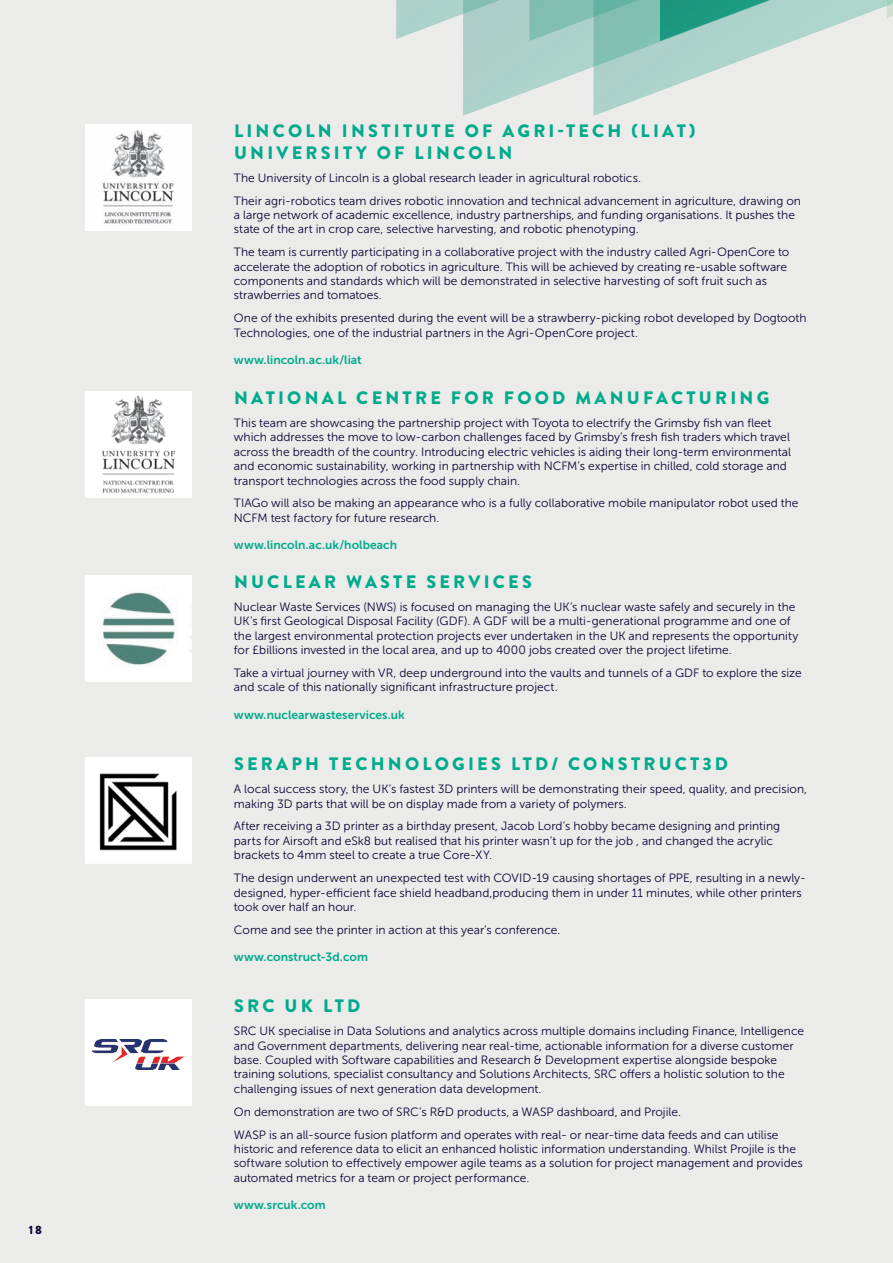
<style>
.page{position:relative;width:893px;height:1263px;background:#ebebea}
.page>*{position:absolute;margin:0;border:0;box-sizing:border-box;transform-origin:0 0}
.Exhibitor_Name_-_Dark_G{font:900 18px/21.6px "Brandon Grotesque";letter-spacing:.18em;color:#00ab8b}
.Exhibitor_Body_Copy{font:12px/14.4px "Museo Sans 300";color:#0a0233}
.Web_Address{font:12px "Museo Sans 700";letter-spacing:.005em;color:#00ab8b}
.t1{font:900 12px "Brandon Grotesque";color:#0a0233}
</style>
<div class="page">
<div style="left:85px;top:125px;width:106px;height:106px;background:#fff"></div>
<img style="left:102px;top:130px;width:72px;height:95px">
<div style="left:85px;top:391px;width:106px;height:107px;background:#fff"></div>
<img style="left:102px;top:396px;width:74px;height:97px">
<img style="left:86px;top:575px;width:105px;height:107px">
<div style="left:85px;top:1000px;width:106px;height:106px;background:#fff"></div>
<img style="left:92px;top:1039px;width:92px;height:31px">
<img style="left:85px;top:758px;width:106px;height:106px">
<svg style="left:396px;top:0;width:497px;height:116px"></svg>
<p class="t1" style="left:29px;top:1221px;width:15px">18</p>
<p class="Exhibitor_Name_-_Dark_G" style="left:234px;top:120px;width:463px">LINCOLN INSTITUTE OF AGRI-TECH (LIAT)<br>UNIVERSITY OF LINCOLN</p>
<p class="Exhibitor_Body_Copy" style="left:234px;top:170px;width:409px">The University of Lincoln is a global research leader in agricultural robotics.</p>
<p class="Exhibitor_Body_Copy" style="left:234px;top:193px;width:569px">Their agri-robotics team drives robotic innovation and technical advancement in agriculture, drawing on a large network of academic excellence, industry partnerships, and funding organisations. It pushes the state of the art in crop care, selective harvesting, and robotic phenotyping.</p>
<p class="Exhibitor_Body_Copy" style="left:234px;top:245px;width:557px">The team is currently participating in a collaborative project with the industry called Agri-OpenCore to accelerate the adoption of robotics in agriculture. This will be achieved by creating re-usable software components and standards which will be demonstrated in selective harvesting of soft fruit such as strawberries and tomatoes.</p>
<p class="Exhibitor_Body_Copy" style="left:234px;top:311px;width:574px">One of the exhibits presented during the event will be a strawberry-picking robot developed by Dogtooth<br>Technologies, one of the industrial partners in the Agri-OpenCore project.</p>
<p class="Web_Address" style="left:234px;top:353px;width:129px">www.lincoln.ac.uk/liat</p>
<p class="Exhibitor_Name_-_Dark_G" style="left:234px;top:387px;width:537px">NATIONAL CENTRE FOR FOOD MANUFACTURING</p>
<p class="Exhibitor_Body_Copy" style="left:234px;top:416px;width:559px">This team are showcasing the partnership project with Toyota to electrify the Grimsby fish van fleet which addresses the move to low-carbon challenges faced by Grimsby’s fresh fish traders which travel across the breadth of the country. Introducing electric vehicles is aiding their long-term environmental and economic sustainability, working in partnership with NCFM’s expertise in chilled, cold storage and transport technologies across the food supply chain.</p>
<p class="Exhibitor_Body_Copy" style="left:234px;top:496px;width:566px">TIAGo will also be making an appearance who is a fully collaborative mobile manipulator robot used the<br>NCFM test factory for future research.</p>
<p class="Web_Address" style="left:234px;top:538px;width:165px">www.lincoln.ac.uk/holbeach</p>
<p class="Exhibitor_Name_-_Dark_G" style="left:234px;top:571px;width:299px">NUCLEAR WASTE SERVICES</p>
<p class="Exhibitor_Body_Copy" style="left:234px;top:600px;width:566px">Nuclear Waste Services (NWS) is focused on managing the UK’s nuclear waste safely and securely in the UK’s first Geological Disposal Facility (GDF). A GDF will be a multi-generational programme and one of the largest environmental protection projects ever undertaken in the UK and represents the opportunity for £billions invested in the local area, and up to 4000 jobs created over the project lifetime.</p>
<p class="Exhibitor_Body_Copy" style="left:234px;top:666px;width:569px">Take a virtual journey with VR, deep underground into the vaults and tunnels of a GDF to explore the size and scale of this nationally significant infrastructure project.</p>
<p class="Web_Address" style="left:234px;top:708px;width:172px">www.nuclearwasteservices.uk</p>
<p class="Exhibitor_Name_-_Dark_G" style="left:234px;top:753px;width:496px">SERAPH TECHNOLOGIES LTD/ CONSTRUCT3D</p>
<p class="Exhibitor_Body_Copy" style="left:234px;top:782px;width:575px">A local success story, the UK’s fastest 3D printers will be demonstrating their speed, quality, and precision, making 3D parts that will be on display made from a variety of polymers.</p>
<p class="Exhibitor_Body_Copy" style="left:234px;top:819px;width:548px">After receiving a 3D printer as a birthday present, Jacob Lord’s hobby became designing and printing parts for Airsoft and eSk8 but realised that his printer wasn’t up for the job , and changed the acrylic brackets to 4mm steel to create a true Core-XY.</p>
<p class="Exhibitor_Body_Copy" style="left:234px;top:871px;width:574px">The design underwent an unexpected test with COVID-19 causing shortages of PPE, resulting in a newly&shy;designed, hyper-efficient face shield headband,producing them in under 11 minutes, while other printers took over half an hour.</p>
<p class="Exhibitor_Body_Copy" style="left:234px;top:923px;width:328px">Come and see the printer in action at this year’s conference.</p>
<p class="Web_Address" style="left:234px;top:950px;width:136px">www.construct-3d.com</p>
<p class="Exhibitor_Name_-_Dark_G" style="left:234px;top:995px;width:128px">SRC UK LTD</p>
<p class="Exhibitor_Body_Copy" style="left:234px;top:1024px;width:572px">SRC UK specialise in Data Solutions and analytics across multiple domains including Finance, Intelligence and Government departments, delivering near real-time, actionable information for a diverse customer base. Coupled with Software capabilities and Research &amp; Development expertise alongside bespoke training solutions, specialist consultancy and Solutions Architects, SRC offers a holistic solution to the challenging issues of next generation data development.</p>
<p class="Exhibitor_Body_Copy" style="left:234px;top:1104px;width:449px">On demonstration are two of SRC’s R&amp;D products, a WASP dashboard, and Projile.</p>
<p class="Exhibitor_Body_Copy" style="left:234px;top:1127px;width:570px">WASP is an all-source fusion platform and operates with real- or near-time data feeds and can utilise historic and reference data to elicit an enhanced holistic information understanding. Whilst Projile is the software solution to effectively empower agile teams as a solution for project management and provides automated metrics for a team or project performance.</p>
<p class="Web_Address" style="left:234px;top:1198px;width:93px">www.srcuk.com</p>
</div>
